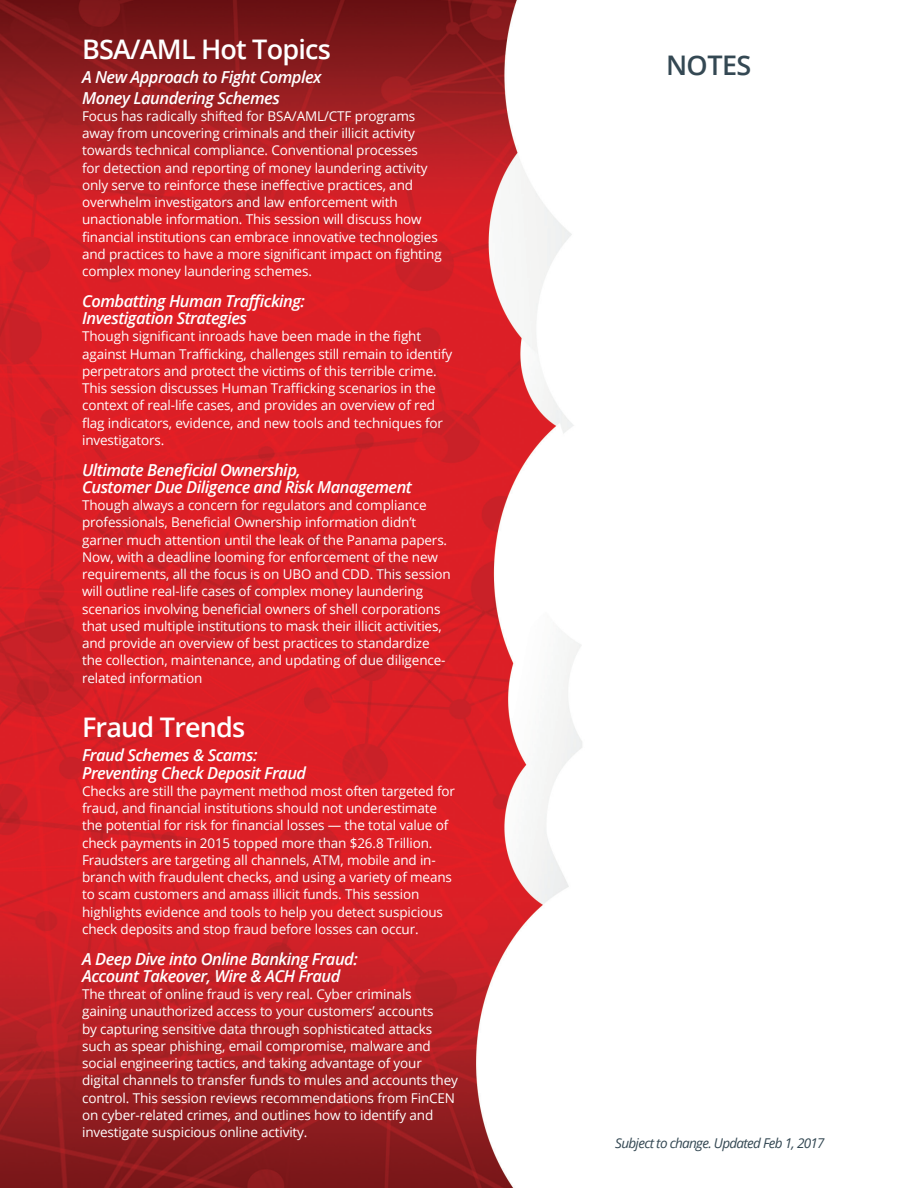
<style>
.page{position:relative;width:918px;height:1188px;background:#fff}
.page>*{position:absolute;margin:0;border:0;box-sizing:border-box;transform-origin:0 0}
.deck{font:600 27px "Open Sans";letter-spacing:-.03em;color:#fff}
.subhead_-_large{font:600 27px "Open Sans";letter-spacing:-.02em;color:#344853}
.deck-2{font:italic 600 16.5px/17.2px "Open Sans";letter-spacing:-.03em;color:#fff}
.body{font:italic 600 16.5px/17.2px "Open Sans";letter-spacing:-.03em;color:#fff}
.body-2{font:13.5px/17.2px "Open Sans";letter-spacing:-.01em;color:#fff}
.tabs2_no_space{font:italic 13.5px "Open Sans";letter-spacing:-.05em;color:#344853}
</style>
<div class="page">
<img style="left:0;top:0;width:582px;height:1188px">
<p class="deck" style="left:82px;top:30px;width:250px">BSA/AML Hot Topics</p>
<p class="deck-2" style="left:82px;top:66px;width:241px;line-height:21px">A New Approach to Fight Complex<br>Money Laundering Schemes</p>
<p class="body-2" style="left:82px;top:107px;width:361px">Focus has radically shifted for BSA/AML/CTF programs away from uncovering criminals and their illicit activity towards technical compliance. Conventional processes<br>for detection and reporting of money laundering activity only serve to reinforce these ineffective practices, and overwhelm investigators and law enforcement with unactionable information. This session will discuss how financial institutions can embrace innovative technologies and practices to have a more significant impact on fighting complex money laundering schemes.</p>
<p class="deck-2" style="left:82px;top:292px;width:224px">Combatting Human Trafficking:<br>Investigation Strategies</p>
<p class="body-2" style="left:82px;top:328px;width:372px">Though significant inroads have been made in the fight against Human Trafficking, challenges still remain to identify perpetrators and protect the victims of this terrible crime.<br>This session discusses Human Trafficking scenarios in the context of real-life cases, and provides an overview of red flag indicators, evidence, and new tools and techniques for investigators.</p>
<p class="deck-2" style="left:82px;top:461px;width:331px">Ultimate Beneficial Ownership,<br>Customer Due Diligence and Risk Management</p>
<p class="body-2" style="left:82px;top:496px;width:370px">Though always a concern for regulators and compliance professionals, Beneficial Ownership information didn’t garner much attention until the leak of the Panama papers.<br>Now, with a deadline looming for enforcement of the new requirements, all the focus is on UBO and CDD. This session will outline real-life cases of complex money laundering scenarios involving beneficial owners of shell corporations that used multiple institutions to mask their illicit activities, and provide an overview of best practices to standardize the collection, maintenance, and updating of due diligence&shy;related information</p>
<p class="deck" style="left:82px;top:709px;width:165px">Fraud Trends</p>
<p class="deck-2" style="left:82px;top:747px;width:226px">Fraud Schemes &amp; Scams:<br>Preventing Check Deposit Fraud</p>
<p class="body-2" style="left:82px;top:782px;width:375px">Checks are still the payment method most often targeted for fraud, and financial institutions should not underestimate the potential for risk for financial losses — the total value of check payments in 2015 topped more than $26.8 Trillion.<br>Fraudsters are targeting all channels, ATM, mobile and in&shy;branch with fraudulent checks, and using a variety of means to scam customers and amass illicit funds. This session highlights evidence and tools to help you detect suspicious check deposits and stop fraud before losses can occur.</p>
<p class="body" style="left:82px;top:950px;width:277px">A Deep Dive into Online Banking Fraud:<br>Account Takeover, Wire &amp; ACH Fraud</p>
<p class="body-2" style="left:82px;top:985px;width:377px">The threat of online fraud is very real. Cyber criminals gaining unauthorized access to your customers’ accounts<br>by capturing sensitive data through sophisticated attacks such as spear phishing, email compromise, malware and social engineering tactics, and taking advantage of your digital channels to transfer funds to mules and accounts they control. This session reviews recommendations from FinCEN on cyber-related crimes, and outlines how to identify and investigate suspicious online activity.</p>
<p class="subhead_-_large" style="left:666px;top:46px;width:87px">NOTES</p>
<p class="tabs2_no_space" style="left:615px;top:1133px;width:211px">Subject to change. Updated Feb 1, 2017</p>
</div>
